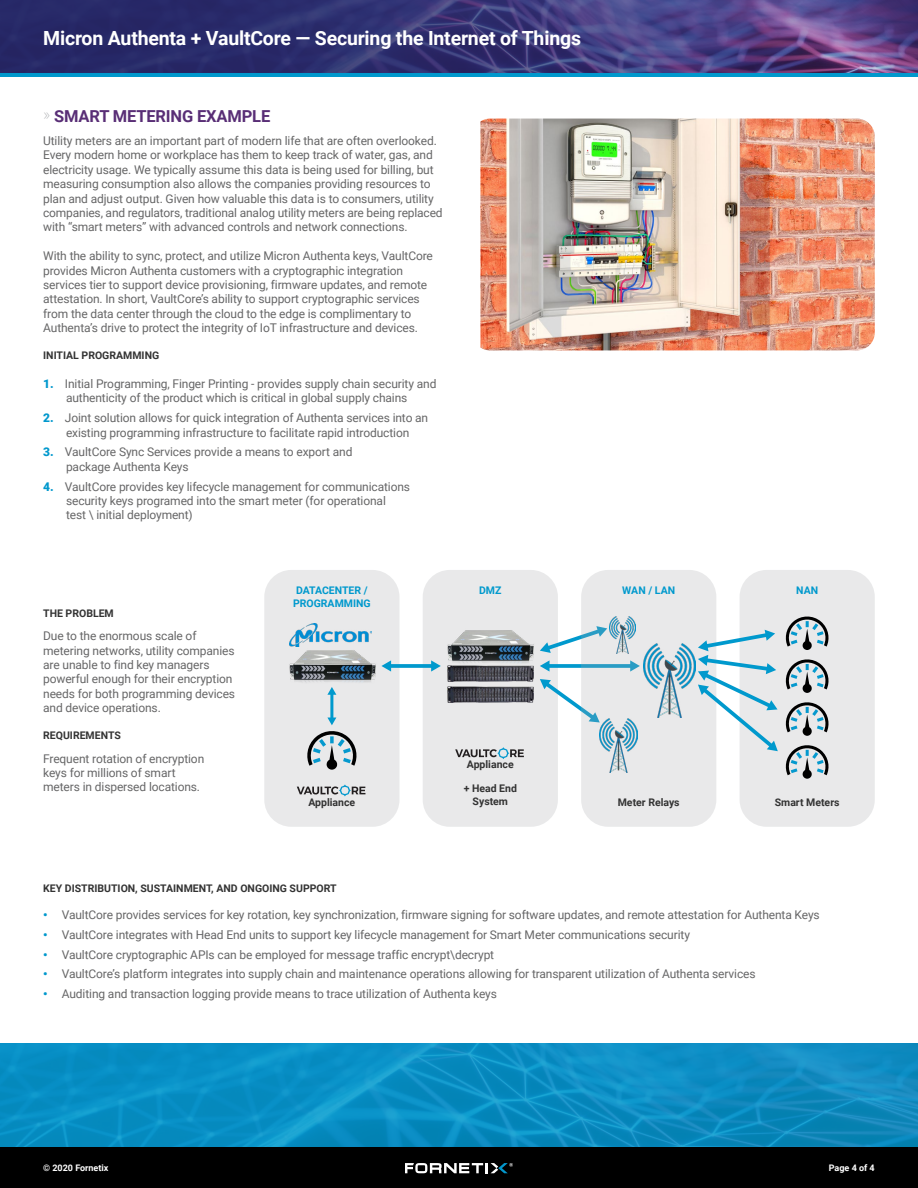
<style>
.page{position:relative;width:918px;height:1188px;background:#fff}
.page>*{position:absolute;margin:0;border:0;box-sizing:border-box;transform-origin:0 0}
.t1{font:700 19.5px "Roboto";letter-spacing:-.01em;color:#fff}
.t2{font:700 16.5px "Roboto";letter-spacing:-.01em;color:#592e76}
.t3{font:12px/14.4px "Roboto";letter-spacing:-.01em;color:#666667}
.t4{font:700 10.5px/12.6px "Roboto";color:#333;text-align:center}
.t5{font:700 10.5px/12.6px "Roboto";color:#0099cd}
.t6{font:700 9px "Roboto";color:#fff}
.s1{font-weight:100;color:#a6a8ab}
.s2{font-weight:900;color:#0098cd}
</style>
<div class="page">
<svg style="left:0;top:1043px;width:918px;height:104px;background:#0b8dc2"></svg>
<div style="left:0;top:1148px;width:918px;height:40px;background:#000"></div>
<svg style="left:405px;top:1163px;width:108px;height:10px"></svg>
<svg style="left:0;top:0;width:918px;height:73px;background:#3e3777"></svg>
<hr style="left:0;top:73px;width:918px;height:4px;background:#0098cc">
<img style="left:480px;top:119px;width:395px;height:231px">
<div style="left:264px;top:570px;width:136px;height:257px;background:#e9e9ea;border-radius:27px"></div>
<img style="left:289px;top:646px;width:87px;height:36px">
<svg style="left:297px;top:784px;width:68px;height:12px"></svg>
<img style="left:289px;top:624px;width:82px;height:22px">
<hr style="left:330px;top:693px;width:3px;height:26px;background:#0099cd">
<svg style="left:327px;top:687px;width:9px;height:8px"></svg>
<svg style="left:307px;top:718px;width:50px;height:52px"></svg>
<div style="left:423px;top:570px;width:135px;height:257px;background:#e9e9ea;border-radius:27px"></div>
<img style="left:447px;top:630px;width:87px;height:33px">
<svg style="left:455px;top:747px;width:69px;height:12px"></svg>
<svg style="left:391px;top:664px;width:40px;height:4px"></svg>
<svg style="left:431px;top:660px;width:10px;height:12px"></svg>
<svg style="left:381px;top:660px;width:10px;height:12px"></svg>
<svg style="left:550px;top:664px;width:31px;height:4px"></svg>
<svg style="left:540px;top:660px;width:10px;height:12px"></svg>
<svg style="left:540px;top:679px;width:41px;height:32px"></svg>
<svg style="left:540px;top:635px;width:41px;height:18px"></svg>
<div style="left:581px;top:570px;width:135px;height:257px;background:#e9e9ea;border-radius:27px"></div>
<div style="left:740px;top:570px;width:135px;height:257px;background:#e9e9ea;border-radius:27px"></div>
<svg style="left:785px;top:616px;width:44px;height:34px"></svg>
<svg style="left:785px;top:659px;width:44px;height:34px"></svg>
<svg style="left:785px;top:702px;width:44px;height:34px"></svg>
<svg style="left:785px;top:745px;width:44px;height:34px"></svg>
<img style="left:448px;top:666px;width:85px;height:16px">
<img style="left:448px;top:686px;width:85px;height:16px">
<img style="left:644px;top:643px;width:51px;height:75px">
<img style="left:610px;top:617px;width:25px;height:37px">
<img style="left:600px;top:718px;width:37px;height:54px">
<svg style="left:698px;top:630px;width:80px;height:121px"></svg>
<h1 class="t1" style="left:43px;top:24px;width:539px">Micron Authenta + VaultCore — Securing the Internet of Things</h1>
<h2 class="t2" style="left:43px;top:104px;width:229px"><span class="s1">»</span> SMART METERING EXAMPLE</h2>
<p class="t3" style="left:43px;top:133px;width:401px">Utility meters are an important part of modern life that are often overlooked.<br>Every modern home or workplace has them to keep track of water, gas, and electricity usage. We typically assume this data is being used for billing, but measuring consumption also allows the companies providing resources to plan and adjust output. Given how valuable this data is to consumers, utility companies, and regulators, traditional analog utility meters are being replaced with “smart meters” with advanced controls and network connections.</p>
<p class="t3" style="left:43px;top:248px;width:391px">With the ability to sync, protect, and utilize Micron Authenta keys, VaultCore provides Micron Authenta customers with a cryptographic integration services tier to support device provisioning, firmware updates, and remote attestation. In short, VaultCore’s ability to support cryptographic services from the data center through the cloud to the edge is complimentary to Authenta’s drive to protect the integrity of IoT infrastructure and devices.</p>
<p class="t4" style="left:43px;top:349px;width:118px">INITIAL PROGRAMMING</p>
<p class="t3" style="left:43px;top:376px;width:395px;text-align:center"><span class="s2">1.</span> Initial Programming, Finger Printing - provides supply chain security and authenticity of the product which is critical in global supply chains</p>
<p class="t3" style="left:43px;top:410px;width:387px;text-align:center"><span class="s2">2.</span> Joint solution allows for quick integration of Authenta services into an existing programming infrastructure to facilitate rapid introduction</p>
<p class="t3" style="left:66px;top:445px;width:288px;text-indent:-23px"><span class="s2">3.</span> VaultCore Sync Services provide a means to export and package Authenta Keys</p>
<p class="t3" style="left:66px;top:479px;width:346px;text-indent:-23px"><span class="s2">4.</span> VaultCore provides key lifecycle management for communications security keys programed into the smart meter (for operational<br>test \ initial deployment)</p>
<p class="t4" style="left:43px;top:606px;width:72px">THE PROBLEM</p>
<p class="t3" style="left:43px;top:628px;width:193px">Due to the enormous scale of metering networks, utility companies are unable to find key managers powerful enough for their encryption needs for both programming devices and device operations.</p>
<p class="t4" style="left:43px;top:729px;width:79px">REQUIREMENTS</p>
<p class="t3" style="left:43px;top:751px;width:163px">Frequent rotation of encryption keys for millions of smart meters in dispersed locations.</p>
<p class="t5" style="left:293px;top:584px;width:79px">DATACENTER /<br>PROGRAMMING</p>
<p class="t4" style="left:308px;top:795px;width:48px">Appliance</p>
<p class="t5" style="left:479px;top:584px;width:24px">DMZ</p>
<p class="t4" style="left:467px;top:758px;width:48px">Appliance</p>
<p class="t4" style="left:464px;top:782px;width:55px">+ Head End<br>System</p>
<p class="t5" style="left:622px;top:584px;width:54px">WAN / LAN</p>
<p class="t4" style="left:618px;top:795px;width:63px">Meter Relays</p>
<p class="t5" style="left:796px;top:584px;width:23px">NAN</p>
<p class="t4" style="left:775px;top:795px;width:66px">Smart Meters</p>
<p class="t4" style="left:43px;top:882px;width:295px">KEY DISTRIBUTION, SUSTAINMENT, AND ONGOING SUPPORT</p>
<p class="t3" style="left:43px;top:907px;width:778px"><span class="s2">•</span> VaultCore provides services for key rotation, key synchronization, firmware signing for software updates, and remote attestation for Authenta Keys</p>
<p class="t3" style="left:43px;top:927px;width:648px"><span class="s2">•</span> VaultCore integrates with Head End units to support key lifecycle management for Smart Meter communications security</p>
<p class="t3" style="left:43px;top:947px;width:452px"><span class="s2">•</span> VaultCore cryptographic APIs can be employed for message traffic encrypt\decrypt</p>
<p class="t3" style="left:43px;top:967px;width:714px"><span class="s2">•</span> VaultCore’s platform integrates into supply chain and maintenance operations allowing for transparent utilization of Authenta services</p>
<p class="t3" style="left:43px;top:986px;width:455px"><span class="s2">•</span> Auditing and transaction logging provide means to trace utilization of Authenta keys</p>
<p class="t6" style="left:43px;top:1161px;width:67px">© 2020 Fornetix</p>
<p class="t6" style="left:829px;top:1161px;width:47px">Page 4 of 4</p>
</div>
